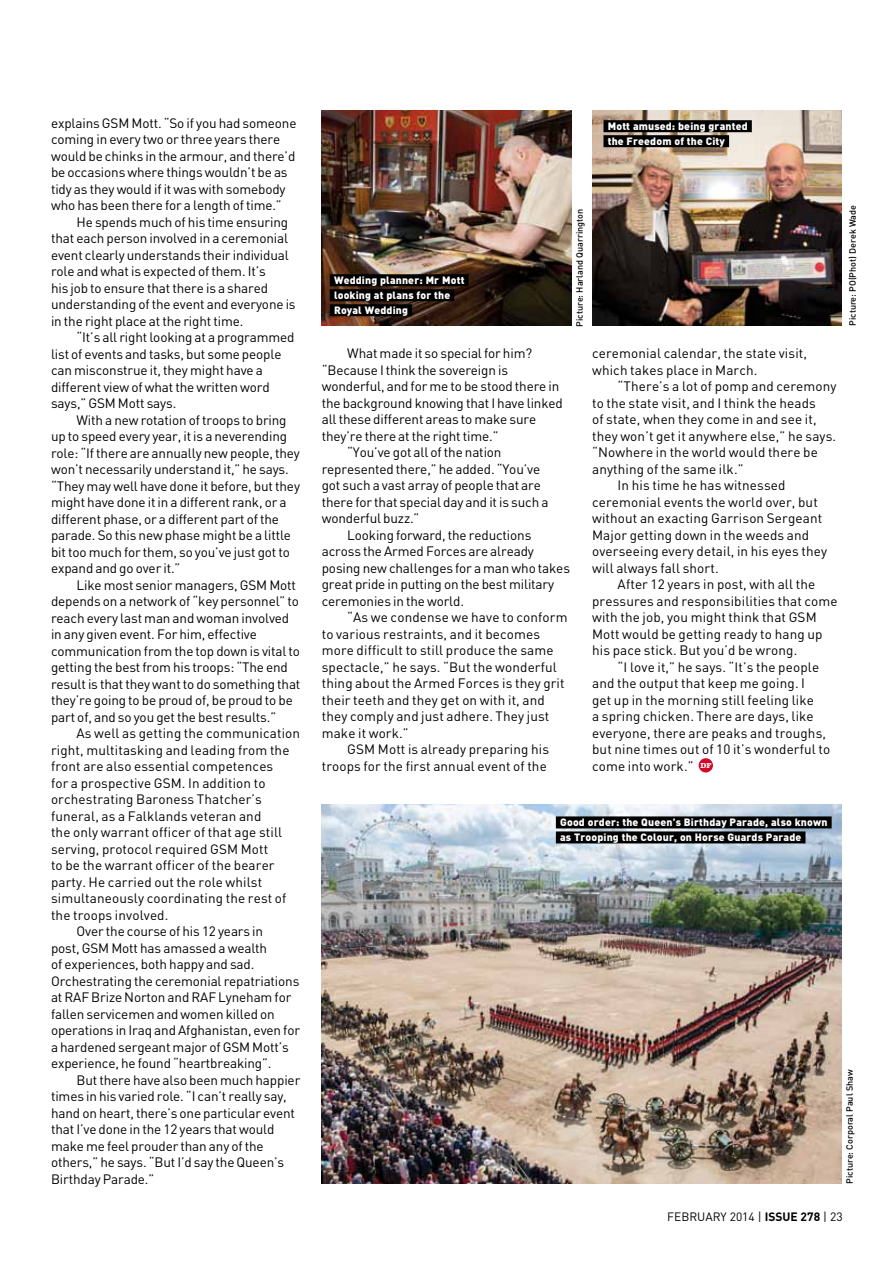
<style>
.page{position:relative;width:893px;height:1263px;background:#fff}
.page>*{position:absolute;margin:0;border:0;box-sizing:border-box;transform-origin:0 0}
.t1{font:13.5px/16.5px "DIN";letter-spacing:-.01em;color:#000}
.t2{font:13.5px/16.5px "DIN";letter-spacing:.01em;color:#000}
.t3{font:12px "DIN";color:#000}
.t4{font:900 10.5px/15px "DIN";letter-spacing:.015em;color:#fff}
.t5{font:500 9px "DIN";color:#000}
.t6{font:700 7.5px "Clarendon BT";color:#fff}
.s1{font-weight:700}
</style>
<div class="page">
<img style="left:322px;top:804px;width:520px;height:380px">
<img style="left:592px;top:111px;width:250px;height:215px">
<img style="left:322px;top:111px;width:249px;height:215px">
<div style="left:330px;top:274px;width:139px;height:12px;background:#000"></div>
<div style="left:330px;top:289px;width:124px;height:12px;background:#000"></div>
<div style="left:330px;top:304px;width:82px;height:12px;background:#000"></div>
<div style="left:603px;top:120px;width:149px;height:12px;background:#000"></div>
<div style="left:603px;top:135px;width:126px;height:12px;background:#000"></div>
<div style="left:556px;top:816px;width:276px;height:12px;background:#000"></div>
<div style="left:556px;top:831px;width:249px;height:12px;background:#000"></div>
<div style="left:699px;top:758px;width:14px;height:14px;background:#d40727;border-radius:50%"></div>
<p class="t1" style="left:51px;top:114px;width:247px">explains GSM Mott. “So if you had someone coming in every two or three years there would be chinks in the armour, and there’d be occasions where things wouldn’t be as tidy as they would if it was with somebody who has been there for a length of time.”</p>
<p class="t1" style="left:51px;top:213px;width:246px;text-indent:26px">He spends much of his time ensuring that each person involved in a ceremonial event clearly understands their individual role and what is expected of them. It’s<br>his job to ensure that there is a shared understanding of the event and everyone is in the right place at the right time.</p>
<p class="t1" style="left:51px;top:329px;width:245px;text-indent:26px">“It’s all right looking at a programmed list of events and tasks, but some people can misconstrue it, they might have a different view of what the written word says,” GSM Mott says.</p>
<p class="t1" style="left:51px;top:411px;width:250px;text-indent:26px">With a new rotation of troops to bring up to speed every year, it is a neverending role: “If there are annually new people, they won’t necessarily understand it,” he says. “They may well have done it before, but they might have done it in a different rank, or a different phase, or a different part of the parade. So this new phase might be a little bit too much for them, so you’ve just got to expand and go over it.”</p>
<p class="t1" style="left:51px;top:576px;width:251px;text-indent:26px">Like most senior managers, GSM Mott depends on a network of “key personnel” to reach every last man and woman involved in any given event. For him, effective communication from the top down is vital to getting the best from his troops: “The end result is that they want to do something that they’re going to be proud of, be proud to be part of, and so you get the best results.”</p>
<p class="t2" style="left:77px;top:725px;width:225px">As well as getting the communication</p>
<p class="t2" style="left:51px;top:741px;width:240px">right, multitasking and leading from the</p>
<p class="t2" style="left:51px;top:758px;width:224px">front are also essential competences</p>
<p class="t2" style="left:51px;top:774px;width:216px">for a prospective GSM. In addition to</p>
<p class="t2" style="left:51px;top:791px;width:212px">orchestrating Baroness Thatcher’s</p>
<p class="t2" style="left:51px;top:807px;width:212px">funeral, as a Falklands veteran and</p>
<p class="t2" style="left:51px;top:824px;width:233px">the only warrant officer of that age still</p>
<p class="t2" style="left:51px;top:840px;width:219px">serving, protocol required GSM Mott</p>
<p class="t2" style="left:51px;top:857px;width:225px">to be the warrant officer of the bearer</p>
<p class="t2" style="left:51px;top:873px;width:213px">party. He carried out the role whilst</p>
<p class="t2" style="left:51px;top:890px;width:237px">simultaneously coordinating the rest of</p>
<p class="t2" style="left:51px;top:906px;width:119px">the troops involved.</p>
<p class="t1" style="left:77px;top:923px;width:188px">Over the course of his 12 years in</p>
<p class="t1" style="left:51px;top:939px;width:218px">post, GSM Mott has amassed a wealth</p>
<p class="t1" style="left:51px;top:956px;width:205px">of experiences, both happy and sad.</p>
<p class="t1" style="left:51px;top:972px;width:250px">Orchestrating the ceremonial repatriations</p>
<p class="t1" style="left:51px;top:989px;width:242px">at RAF Brize Norton and RAF Lyneham for</p>
<p class="t1" style="left:51px;top:1005px;width:225px">fallen servicemen and women killed on</p>
<p class="t1" style="left:51px;top:1022px;width:251px">operations in Iraq and Afghanistan, even for</p>
<p class="t1" style="left:51px;top:1038px;width:239px">a hardened sergeant major of GSM Mott’s</p>
<p class="t1" style="left:51px;top:1055px;width:222px">experience, he found “heartbreaking”.</p>
<p class="t1" style="left:77px;top:1071px;width:225px">But there have also been much happier</p>
<p class="t1" style="left:51px;top:1088px;width:237px">times in his varied role. “I can’t really say,</p>
<p class="t1" style="left:51px;top:1104px;width:246px">hand on heart, there’s one particular event</p>
<p class="t1" style="left:51px;top:1121px;width:225px">that I’ve done in the 12 years that would</p>
<p class="t1" style="left:51px;top:1137px;width:214px">make me feel prouder than any of the</p>
<p class="t1" style="left:51px;top:1153px;width:235px">others,” he says. “But I’d say the Queen’s</p>
<p class="t1" style="left:51px;top:1170px;width:105px">Birthday Parade.”</p>
<p class="t4" style="left:608px;top:118px;width:141px">Mott amused: being granted the Freedom of the City</p>
<p class="t4" style="left:334px;top:272px;width:132px">Wedding planner: Mr Mott looking at plans for the<br>Royal Wedding</p>
<p class="t5" style="left:574px;top:327px;width:119px;rotate:-90deg">Picture: Harland Quarrington</p>
<p class="t1" style="left:347px;top:345px;width:186px">What made it so special for him?</p>
<p class="t1" style="left:322px;top:361px;width:188px">“Because I think the sovereign is</p>
<p class="t1" style="left:322px;top:378px;width:239px">wonderful, and for me to be stood there in</p>
<p class="t1" style="left:322px;top:394px;width:243px">the background knowing that I have linked</p>
<p class="t1" style="left:322px;top:411px;width:216px">all these different areas to make sure</p>
<p class="t1" style="left:322px;top:427px;width:178px">they’re there at the right time.”</p>
<p class="t1" style="left:347px;top:444px;width:156px">“You’ve got all of the nation</p>
<p class="t1" style="left:322px;top:460px;width:220px">represented there,” he added. “You’ve</p>
<p class="t1" style="left:322px;top:477px;width:221px">got such a vast array of people that are</p>
<p class="t1" style="left:322px;top:493px;width:228px">there for that special day and it is such a</p>
<p class="t1" style="left:322px;top:510px;width:99px">wonderful buzz.”</p>
<p class="t1" style="left:347px;top:526px;width:186px">Looking forward, the reductions</p>
<p class="t1" style="left:322px;top:543px;width:214px">across the Armed Forces are already</p>
<p class="t1" style="left:322px;top:559px;width:250px">posing new challenges for a man who takes</p>
<p class="t1" style="left:322px;top:576px;width:234px">great pride in putting on the best military</p>
<p class="t1" style="left:322px;top:592px;width:144px">ceremonies in the world.</p>
<p class="t2" style="left:347px;top:609px;width:222px">“As we condense we have to conform</p>
<p class="t2" style="left:322px;top:625px;width:220px">to various restraints, and it becomes</p>
<p class="t2" style="left:322px;top:642px;width:233px">more difficult to still produce the same</p>
<p class="t2" style="left:322px;top:658px;width:237px">spectacle,” he says. “But the wonderful</p>
<p class="t2" style="left:322px;top:675px;width:244px">thing about the Armed Forces is they grit</p>
<p class="t2" style="left:322px;top:691px;width:225px">their teeth and they get on with it, and</p>
<p class="t2" style="left:322px;top:708px;width:229px">they comply and just adhere. They just</p>
<p class="t2" style="left:322px;top:724px;width:89px">make it work.”</p>
<p class="t2" style="left:347px;top:741px;width:203px">GSM Mott is already preparing his</p>
<p class="t2" style="left:322px;top:757px;width:227px">troops for the first annual event of the</p>
<p class="t2" style="left:592px;top:345px;width:216px">ceremonial calendar, the state visit, which takes place in March.</p>
<p class="t2" style="left:618px;top:378px;width:220px">“There’s a lot of pomp and ceremony</p>
<p class="t2" style="left:592px;top:394px;width:225px">to the state visit, and I think the heads</p>
<p class="t2" style="left:592px;top:411px;width:226px">of state, when they come in and see it,</p>
<p class="t2" style="left:592px;top:427px;width:246px">they won’t get it anywhere else,” he says.</p>
<p class="t2" style="left:592px;top:444px;width:227px">“Nowhere in the world would there be</p>
<p class="t2" style="left:592px;top:460px;width:153px">anything of the same ilk.”</p>
<p class="t2" style="left:618px;top:477px;width:169px">In his time he has witnessed</p>
<p class="t2" style="left:592px;top:493px;width:227px">ceremonial events the world over, but</p>
<p class="t2" style="left:592px;top:510px;width:232px">without an exacting Garrison Sergeant</p>
<p class="t2" style="left:592px;top:526px;width:219px">Major getting down in the weeds and</p>
<p class="t2" style="left:592px;top:543px;width:237px">overseeing every detail, in his eyes they</p>
<p class="t2" style="left:592px;top:559px;width:128px">will always fall short.</p>
<p class="t2" style="left:618px;top:576px;width:199px">After 12 years in post, with all the</p>
<p class="t2" style="left:592px;top:592px;width:247px">pressures and responsibilities that come</p>
<p class="t2" style="left:592px;top:609px;width:226px">with the job, you might think that GSM</p>
<p class="t2" style="left:592px;top:625px;width:232px">Mott would be getting ready to hang up</p>
<p class="t2" style="left:592px;top:642px;width:207px">his pace stick. But you’d be wrong.</p>
<p class="t2" style="left:618px;top:658px;width:203px">“I love it,” he says. “It’s the people</p>
<p class="t2" style="left:592px;top:675px;width:214px">and the output that keep me going. I</p>
<p class="t2" style="left:592px;top:691px;width:223px">get up in the morning still feeling like</p>
<p class="t2" style="left:592px;top:708px;width:223px">a spring chicken. There are days, like</p>
<p class="t2" style="left:592px;top:724px;width:235px">everyone, there are peaks and troughs,</p>
<p class="t2" style="left:592px;top:741px;width:240px">but nine times out of 10 it’s wonderful to</p>
<p class="t2" style="left:592px;top:757px;width:103px">come into work.”</p>
<p class="t6" style="left:700px;top:761px;width:13px">DF</p>
<p class="t5" style="left:847px;top:326px;width:122px;rotate:-90deg">Picture: PO(Phot) Derek Wade</p>
<p class="t4" style="left:560px;top:814px;width:269px">Good order: the Queen’s Birthday Parade, also known as Trooping the Colour, on Horse Guards Parade</p>
<p class="t5" style="left:844px;top:1184px;width:116px;rotate:-90deg">Picture: Corporal Paul Shaw</p>
<p class="t3" style="left:667px;top:1209px;width:177px">february 2014 | <span class="s1">ISSUE 278</span> | 23</p>
</div>
